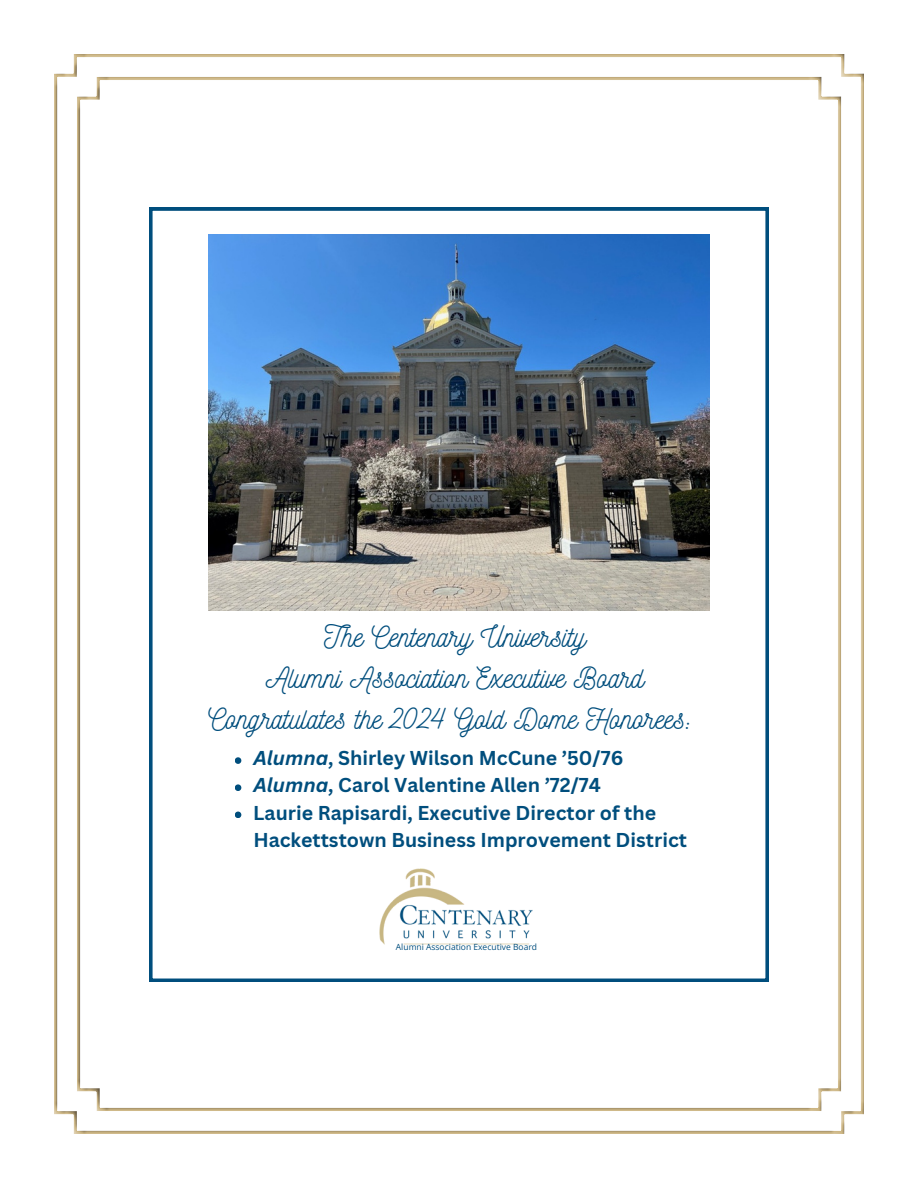
<style>
.page{position:relative;width:918px;height:1188px;background:#fff}
.page>*{position:absolute;margin:0;border:0;box-sizing:border-box;transform-origin:0 0}
.t1{font:29.25px/41.1px "Nickainley";color:#004e7d;text-align:center}
.t2{font:700 19.5px/27.2px "Canva Sans";color:#004e7d}
.t3{font:8.55px "Open Sans";color:#004e7d}
.s1{font-style:italic}
</style>
<div class="page">
<div style="left:52px;top:52px;width:813px;height:1083px;background:#231f20;opacity:.75"></div>
<svg style="left:149px;top:208px;width:620px;height:774px"></svg>
<img style="left:209px;top:234px;width:500px;height:376px">
<img style="left:380px;top:869px;width:152px;height:76px">
<svg style="left:235px;top:757px;width:6px;height:7px"></svg>
<svg style="left:235px;top:784px;width:6px;height:7px"></svg>
<svg style="left:235px;top:812px;width:6px;height:6px"></svg>
<p class="t1" style="left:208px;top:616px;width:486px">The Centenary University<br>Alumni Association Executive Board<br>Congratulates the 2024 Gold Dome Honorees:</p>
<p class="t2" style="left:253px;top:745px;width:435px"><span class="s1">Alumna</span>, Shirley Wilson McCune ’50/76<br><span class="s1">Alumna</span>, Carol Valentine Allen ’72/74<br>Laurie Rapisardi, Executive Director of the Hackettstown Business Improvement District</p>
<p class="t3" style="left:396px;top:941px;width:143px">Alumni Association Executive Board</p>
</div>
